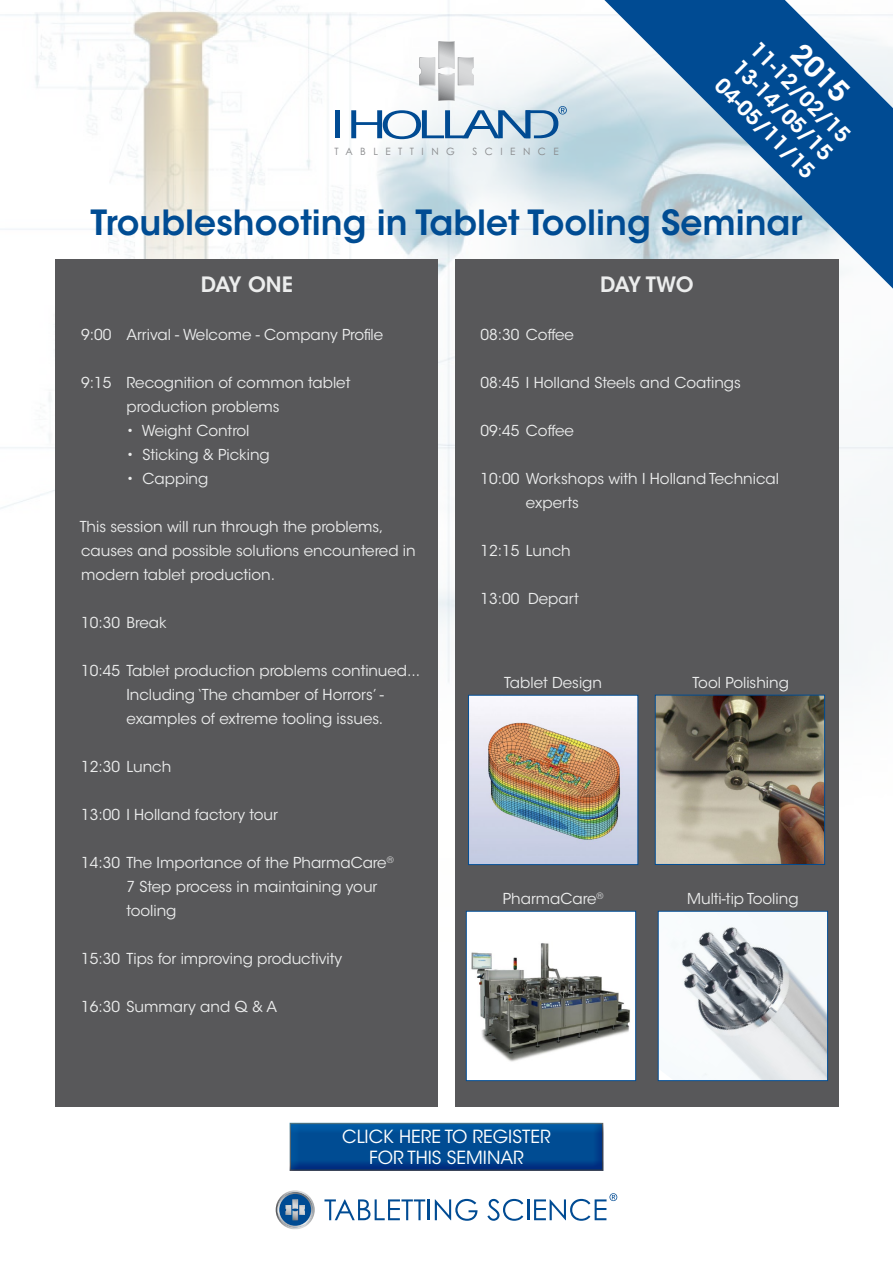
<style>
.page{position:relative;width:893px;height:1263px;background:#fff}
.page>*{position:absolute;margin:0;border:0;box-sizing:border-box;transform-origin:0 0}
.t1{font:600 34.5px "ITC Avant Garde Std";color:#004c93}
.t2{font:600 28.5px "ITC Avant Garde Std";color:#fff}
.t3{font:600 21px "ITC Avant Garde Std";color:#fff}
.t4{font:600 21px "ITC Avant Garde Std";letter-spacing:-.03em;color:#eceded}
.t5{font:18px/21.6px "ITC Avant Garde Std";color:#fff;text-align:center}
.t6{font:15px/24px "ITC Avant Garde Std";color:#eceded}
.t7{font:10.05px "Century Gothic";letter-spacing:.755em;color:#87888a}
</style>
<div class="page">
<img style="left:0;top:0;width:893px;height:682px">
<div style="left:55px;top:259px;width:383px;height:847px;background:#58585a"></div>
<div style="left:455px;top:259px;width:384px;height:847px;background:#58585a"></div>
<svg style="left:351px;top:41px;width:216px;height:98px"></svg>
<hr style="left:471px;top:126px;width:20px;height:3px;background:#004b93">
<hr style="left:335px;top:110px;width:4px;height:28px;background:#004b93">
<svg style="left:324px;top:1199px;width:101px;height:21px"></svg>
<hr style="left:428px;top:1199px;width:2px;height:21px;background:#004b93">
<svg style="left:435px;top:1199px;width:42px;height:22px"></svg>
<svg style="left:487px;top:1199px;width:36px;height:22px"></svg>
<hr style="left:527px;top:1199px;width:2px;height:21px;background:#004b93">
<svg style="left:276px;top:1190px;width:39px;height:39px"></svg>
<svg style="left:534px;top:1193px;width:83px;height:28px"></svg>
<img style="left:470px;top:697px;width:166px;height:166px">
<div style="left:468px;top:695px;width:170px;height:170px;border:1px solid #004c93"></div>
<img style="left:657px;top:697px;width:166px;height:166px">
<div style="left:655px;top:695px;width:170px;height:170px;border:1px solid #004c93"></div>
<div style="left:466px;top:911px;width:170px;height:169px;background:#fff"></div>
<img style="left:471px;top:943px;width:159px;height:119px">
<div style="left:466px;top:911px;width:170px;height:170px;border:1px solid #004c93"></div>
<img style="left:660px;top:913px;width:166px;height:166px">
<div style="left:658px;top:911px;width:170px;height:170px;border:1px solid #004c93"></div>
<svg style="left:604px;top:0;width:289px;height:289px"></svg>
<div style="left:281px;top:1115px;width:333px;height:65px;background:#001749;opacity:.75"></div>
<p class="t7" style="left:334px;top:144px;width:122px">TABLETTING</p>
<p class="t7" style="left:473px;top:144px;width:88px">SCIENCE</p>
<p class="t2" style="left:809px;top:35px;width:70px;rotate:45deg">2015</p>
<p class="t3" style="left:764px;top:36px;width:133px;rotate:45deg">11-12/02/15</p>
<p class="t3" style="left:746px;top:54px;width:133px;rotate:45deg">13-14/05/15</p>
<p class="t3" style="left:728px;top:72px;width:133px;rotate:45deg">04-05/11/15</p>
<p class="t1" style="left:90px;top:201px;width:714px">Troubleshooting in Tablet Tooling Seminar</p>
<p class="t4" style="left:201px;top:271px;width:94px">DAY ONE</p>
<p class="t6" style="left:81px;top:322px;width:304px">9:00 Arrival - Welcome - Company Profile</p>
<p class="t6" style="left:126px;top:370px;width:225px;text-indent:-45px">9:15 Recognition of common tablet production problems</p>
<p class="t6" style="left:126px;top:418px;width:125px">• Weight Control</p>
<p class="t6" style="left:126px;top:442px;width:145px">• Sticking &amp; Picking</p>
<p class="t6" style="left:126px;top:466px;width:83px">• Capping</p>
<p class="t6" style="left:80px;top:514px;width:338px">This session will run through the problems, causes and possible solutions encountered in modern tablet production.</p>
<p class="t6" style="left:81px;top:610px;width:87px">10:30 Break</p>
<p class="t6" style="left:81px;top:658px;width:341px">10:45 Tablet production problems continued...</p>
<p class="t6" style="left:126px;top:682px;width:259px">Including ‘The chamber of Horrors’ - examples of extreme tooling issues.</p>
<p class="t6" style="left:81px;top:754px;width:92px">12:30 Lunch</p>
<p class="t6" style="left:81px;top:802px;width:198px">13:00 I Holland factory tour</p>
<p class="t6" style="left:81px;top:850px;width:314px">14:30 The Importance of the PharmaCare<sup>®</sup></p>
<p class="t6" style="left:126px;top:874px;width:252px">7 Step process in maintaining your tooling</p>
<p class="t6" style="left:81px;top:946px;width:263px">15:30 Tips for improving productivity</p>
<p class="t6" style="left:81px;top:994px;width:198px">16:30 Summary and Q &amp; A</p>
<p class="t4" style="left:600px;top:271px;width:95px">DAY TWO</p>
<p class="t6" style="left:481px;top:322px;width:95px">08:30 Coffee</p>
<p class="t6" style="left:481px;top:370px;width:262px">08:45 I Holland Steels and Coatings</p>
<p class="t6" style="left:481px;top:418px;width:95px">09:45 Coffee</p>
<p class="t6" style="left:526px;top:466px;width:255px;text-indent:-45px">10:00 Workshops with I Holland Technical experts</p>
<p class="t6" style="left:481px;top:538px;width:92px">12:15 Lunch</p>
<p class="t6" style="left:481px;top:586px;width:100px">13:00 Depart</p>
<p class="t6" style="left:504px;top:671px;width:99px">Tablet Design</p>
<p class="t6" style="left:503px;top:886px;width:102px">PharmaCare<sup>®</sup></p>
<p class="t6" style="left:693px;top:671px;width:98px">Tool Polishing</p>
<p class="t6" style="left:687px;top:886px;width:113px">Multi-tip Tooling</p>
<p class="t5" style="left:342px;top:1125px;width:210px">CLICK HERE TO REGISTER<br>FOR THIS SEMINAR</p>
</div>
